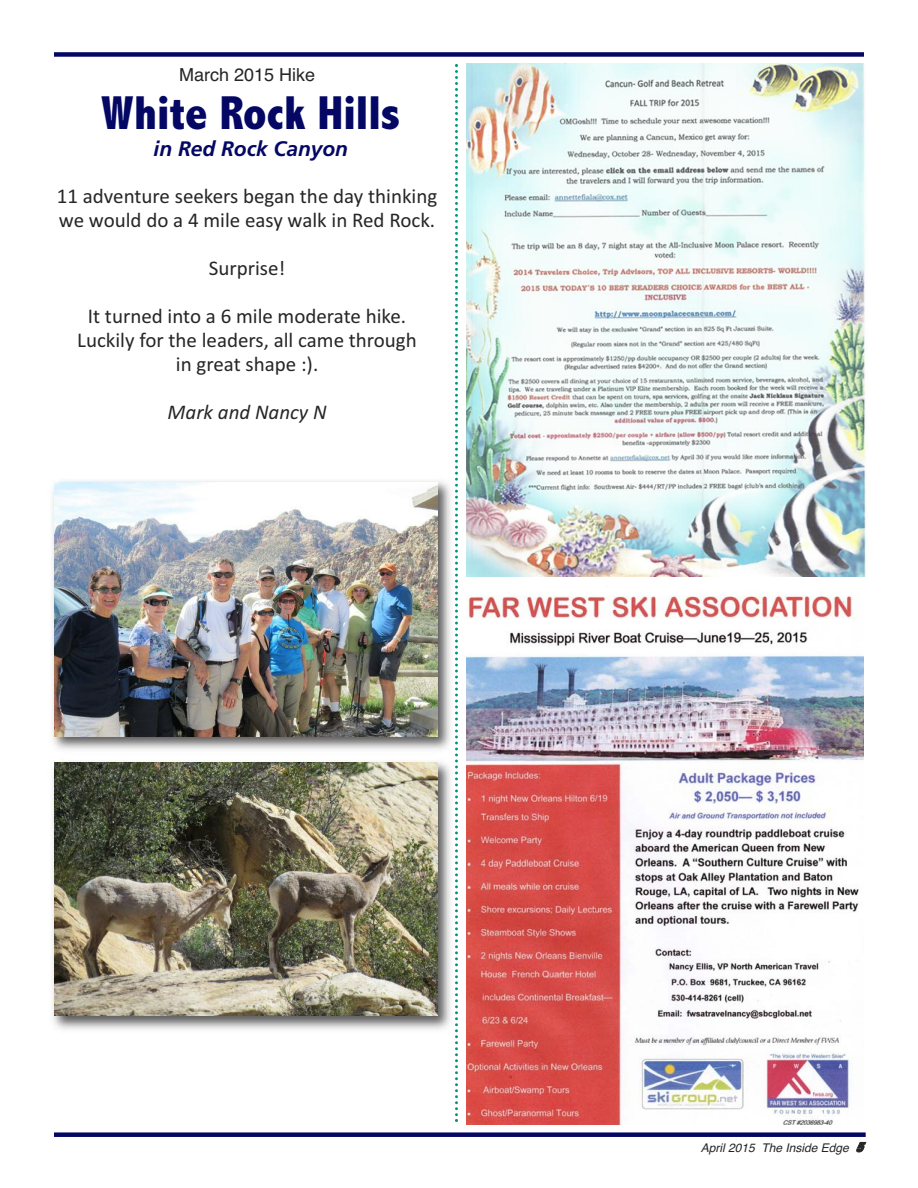
<style>
.page{position:relative;width:918px;height:1188px;background:#fff}
.page>*{position:absolute;margin:0;border:0;box-sizing:border-box;transform-origin:0 0}
.t1{font:800 condensed 48px "Abadi";color:#040764}
.t2{font:21px/24px "Calibri";color:#272627}
.t3{font:italic 700 21px "Frutiger";color:#040764}
.t4{font:italic 21px "Calibri";color:#272627}
.t5{font:18px "Helvetica";color:#272627}
.t6{font:italic 12px "Helvetica";color:#272627}
.s1{font-family:"Helvetica Neue";font-weight:900;font-stretch:condensed;font-size:13.5px}
</style>
<div class="page">
<img style="left:467px;top:595px;width:397px;height:530px">
<div style="left:54px;top:52px;width:810px;height:5px;background:#040764"></div>
<div style="left:54px;top:1132px;width:812px;height:5px;background:#040764"></div>
<img style="left:467px;top:63px;width:399px;height:513px">
<img style="left:53px;top:481px;width:398px;height:549px">
<img style="left:54px;top:483px;width:383px;height:254px">
<img style="left:53px;top:756px;width:398px;height:1px">
<img style="left:54px;top:763px;width:383px;height:253px">
<svg style="left:455px;top:64px;width:3px;height:1058px"></svg>
<p class="t5" style="left:179px;top:64px;width:138px">March 2015 Hike</p>
<h1 class="t1" style="left:101px;top:84px;width:301px">White Rock Hills</h1>
<p class="t3" style="left:154px;top:140px;width:196px">in Red Rock Canyon</p>
<p class="t2" style="left:57px;top:184px;width:382px">11 adventure seekers began the day thinking we would do a 4 mile easy walk in Red Rock.</p>
<p class="t2" style="left:209px;top:256px;width:78px">Surprise!</p>
<p class="t2" style="left:77px;top:304px;width:341px;text-align:center">It turned into a 6 mile moderate hike.<br>Luckily for the leaders, all came through in great shape :).</p>
<p class="t4" style="left:168px;top:399px;width:160px">Mark and Nancy N</p>
<p class="t6" style="left:701px;top:1141px;width:163px">April 2015 The Inside Edge <span class="s1">5</span></p>
</div>
